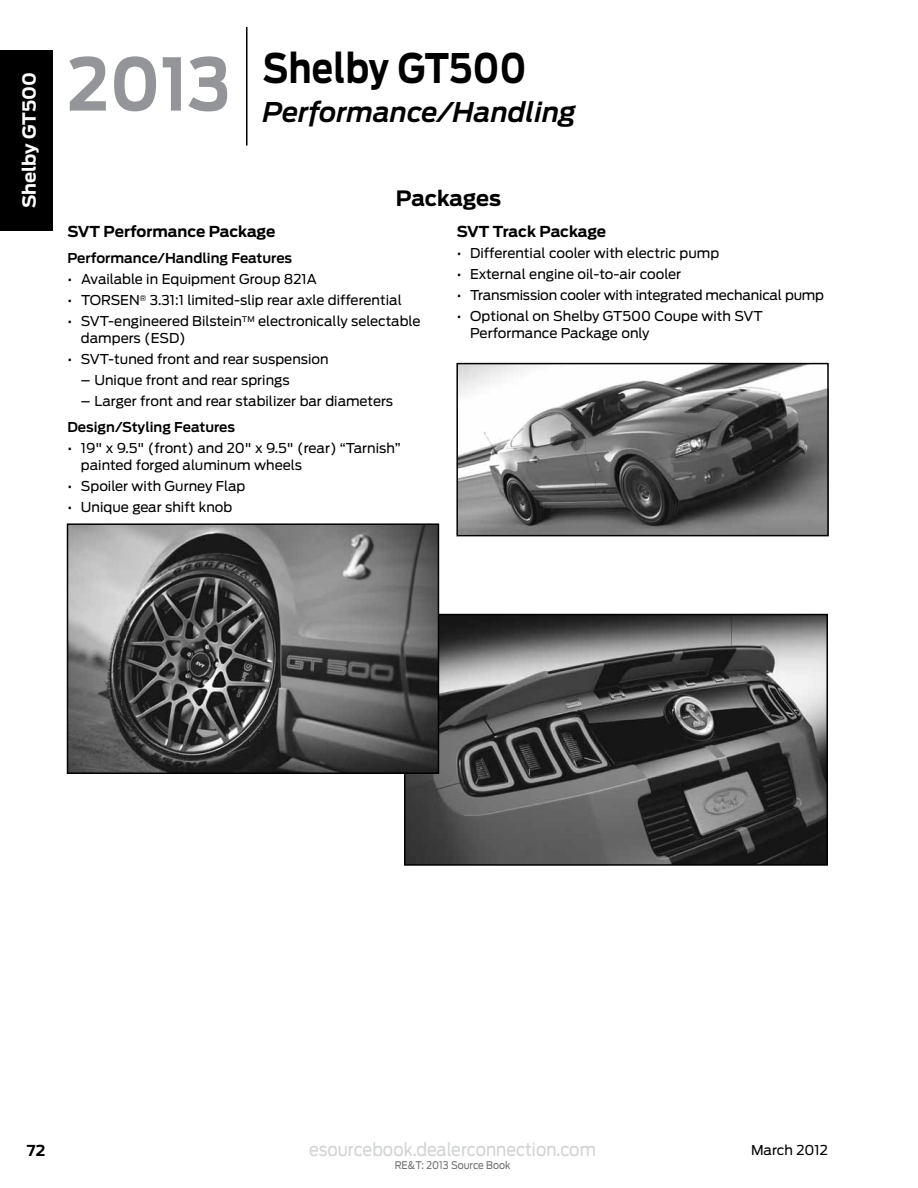
<style>
.page{position:relative;width:918px;height:1188px;background:#fff}
.page>*{position:absolute;margin:0;border:0;box-sizing:border-box;transform-origin:0 0}
.t1{font:700 72px "Ford Antenna";color:#939598;scale:.9 1}
.t2{font:700 40.5px "Ford Antenna";letter-spacing:.01em;color:#000;scale:.85 1}
.t3{font:italic 600 27px "Ford Antenna";color:#000}
.t4{font:700 21px "Ford Antenna";letter-spacing:-.01em;color:#000}
.t5{font:18px "Ford Antenna";color:#d1d3d4;scale:.9 1}
.t6{font:700 18px "Ford Antenna";color:#fff}
.t7{font:700 15px "Ford Antenna";letter-spacing:-.01em;color:#000}
.t8{font:13.5px/16.5px "Ford Antenna";color:#000}
.t9{font:600 13.5px "Ford Antenna";color:#000}
.t10{font:10.5px "Ford Antenna";color:#6d6e71;scale:.9 1}
</style>
<div class="page">
<div style="left:0;top:50px;width:53px;height:181px;background:#000"></div>
<hr style="left:246px;top:27px;width:2px;height:119px;background:#000">
<img style="left:459px;top:366px;width:367px;height:167px">
<div style="left:456px;top:363px;width:373px;height:173px;border:2px solid #000"></div>
<img style="left:407px;top:617px;width:418px;height:246px">
<div style="left:404px;top:614px;width:424px;height:252px;border:2px solid #000"></div>
<img style="left:70px;top:526px;width:366px;height:245px">
<div style="left:67px;top:523px;width:372px;height:251px;border:2px solid #000"></div>
<h3 class="t6" style="left:13px;top:208px;width:137px;rotate:-90deg">Shelby GT500</h3>
<h1 class="t1" style="left:68px;top:19px;width:182px">2013</h1>
<h2 class="t2" style="left:263px;top:32px;width:311px">Shelby GT500</h2>
<h3 class="t3" style="left:263px;top:88px;width:315px">Performance/Handling</h3>
<h3 class="t4" style="left:396px;top:179px;width:107px">Packages</h3>
<p class="t7" style="left:68px;top:218px;width:209px">SVT Performance Package</p>
<p class="t9" style="left:68px;top:246px;width:226px">Performance/Handling Features</p>
<p class="t8" style="left:68px;top:270px;width:251px">• Available in Equipment Group 821A</p>
<p class="t8" style="left:68px;top:291px;width:336px">• TORSEN<sup>®</sup> 3.31:1 limited-slip rear axle differential</p>
<p class="t8" style="left:81px;top:312px;width:341px;text-indent:-14px">• SVT-engineered Bilstein<sup>TM</sup> electronically selectable dampers (ESD)</p>
<p class="t8" style="left:67px;top:349px;width:263px">• SVT-tuned front and rear suspension</p>
<p class="t8" style="left:81px;top:370px;width:210px">– Unique front and rear springs</p>
<p class="t8" style="left:81px;top:391px;width:314px">– Larger front and rear stabilizer bar diameters</p>
<p class="t9" style="left:67px;top:415px;width:169px">Design/Styling Features</p>
<p class="t8" style="left:81px;top:438px;width:321px;text-indent:-14px">• 19" x 9.5" (front) and 20" x 9.5" (rear) “Tarnish” painted forged aluminum wheels</p>
<p class="t8" style="left:67px;top:476px;width:179px">• Spoiler with Gurney Flap</p>
<p class="t8" style="left:67px;top:497px;width:166px">• Unique gear shift knob</p>
<p class="t7" style="left:457px;top:218px;width:151px">SVT Track Package</p>
<p class="t8" style="left:457px;top:243px;width:264px">• Differential cooler with electric pump</p>
<p class="t8" style="left:457px;top:264px;width:226px">• External engine oil-to-air cooler</p>
<p class="t8" style="left:457px;top:285px;width:369px">• Transmission cooler with integrated mechanical pump</p>
<p class="t8" style="left:470px;top:306px;width:294px;text-indent:-14px">• Optional on Shelby GT500 Coupe with SVT<br>Performance Package only</p>
<p class="t7" style="left:27px;top:1137px;width:20px">72</p>
<h3 class="t5" style="left:309px;top:1134px;width:320px">esourcebook.dealerconnection.com</h3>
<p class="t8" style="left:751px;top:1141px;width:78px">March 2012</p>
<p class="t10" style="left:395px;top:1156px;width:130px">RE&amp;T: 2013 Source Book</p>
</div>
